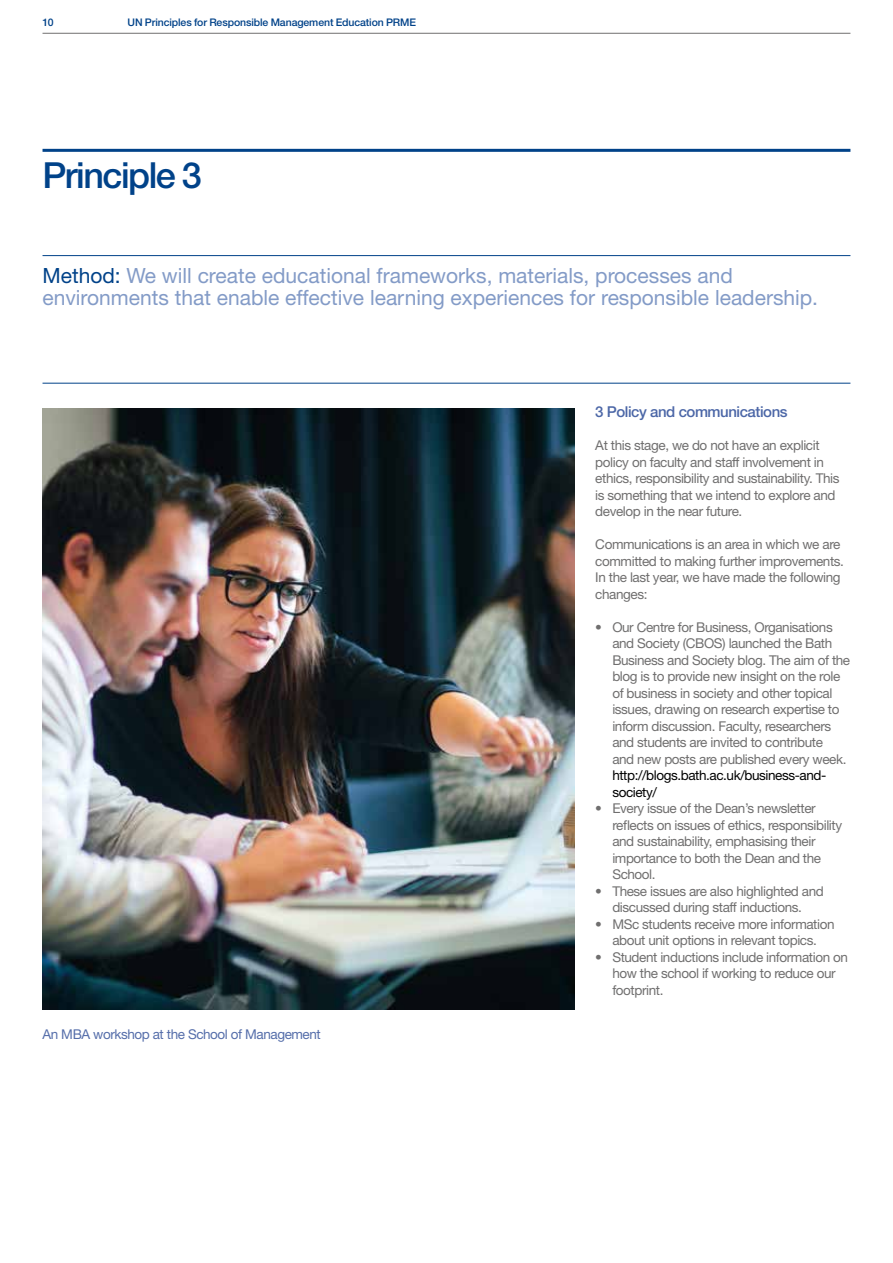
<style>
.page{position:relative;width:893px;height:1263px;background:#fff}
.page>*{position:absolute;margin:0;border:0;box-sizing:border-box;transform-origin:0 0}
.t1{font:500 36px "Helvetica Neue LT Std";letter-spacing:-.04em;color:#004289}
.t2{font:21px/22.5px "Helvetica Neue LT Std";color:#839bc7}
.t3{font:500 15px "Helvetica Neue LT Std";letter-spacing:-.03em;color:#4c67a7}
.t4{font:13.5px/16.5px "Helvetica Neue LT Std";letter-spacing:-.03em;color:#706f6f}
.t5{font:13.5px/16.5px "Helvetica Neue LT Std";letter-spacing:-.03em;color:#000}
.t6{font:13.5px "Helvetica Neue LT Std";letter-spacing:-.03em;color:#556eaa}
.t7{font:500 10.5px "Helvetica Neue LT Std";letter-spacing:-.01em;color:#004289}
.s1{color:#004289}
</style>
<div class="page">
<hr style="left:43px;top:33px;width:807px;height:1px;background:#706f6f">
<hr style="left:43px;top:255px;width:807px;height:1px;background:#004289">
<hr style="left:43px;top:383px;width:807px;height:1px;background:#004289">
<hr style="left:43px;top:149px;width:807px;height:3px;background:#004289">
<img style="left:43px;top:408px;width:531px;height:602px">
<p class="t7" style="left:43px;top:16px;width:13px">10</p>
<p class="t7" style="left:128px;top:16px;width:290px">UN Principles for Responsible Management Education PRME</p>
<h1 class="t1" style="left:43px;top:154px;width:161px">Principle 3</h1>
<h2 class="t2" style="left:43px;top:264px;width:777px"><span class="s1">Method:</span> We will create educational frameworks, materials, processes and environments that enable effective learning experiences for responsible leadership.</h2>
<p class="t6" style="left:43px;top:1026px;width:280px">An MBA workshop at the School of Management</p>
<p class="t3" style="left:595px;top:403px;width:194px">3 Policy and communications</p>
<p class="t4" style="left:595px;top:437px;width:246px">At this stage, we do not have an explicit policy on faculty and staff involvement in ethics, responsibility and sustainability. This is something that we intend to explore and develop in the near future.</p>
<p class="t4" style="left:595px;top:536px;width:250px">Communications is an area in which we are committed to making further improvements.<br>In the last year, we have made the following changes:</p>
<p class="t4" style="left:612px;top:618px;width:239px;text-indent:-17px">• Our Centre for Business, Organisations and Society (CBOS) launched the Bath Business and Society blog. The aim of the blog is to provide new insight on the role of business in society and other topical issues, drawing on research expertise to inform discussion. Faculty, researchers and students are invited to contribute<br>and new posts are published every week.</p>
<p class="t5" style="left:612px;top:767px;width:215px">http://blogs.bath.ac.uk/business-and&shy;society/</p>
<p class="t4" style="left:612px;top:800px;width:231px;text-indent:-17px">• Every issue of the Dean’s newsletter reflects on issues of ethics, responsibility and sustainability, emphasising their importance to both the Dean and the School.</p>
<p class="t4" style="left:595px;top:882px;width:230px;text-align:center">• These issues are also highlighted and discussed during staff inductions.</p>
<p class="t4" style="left:595px;top:915px;width:241px;text-align:center">• MSc students receive more information about unit options in relevant topics.</p>
<p class="t4" style="left:612px;top:948px;width:237px;text-indent:-17px">• Student inductions include information on how the school if working to reduce our footprint.</p>
</div>
